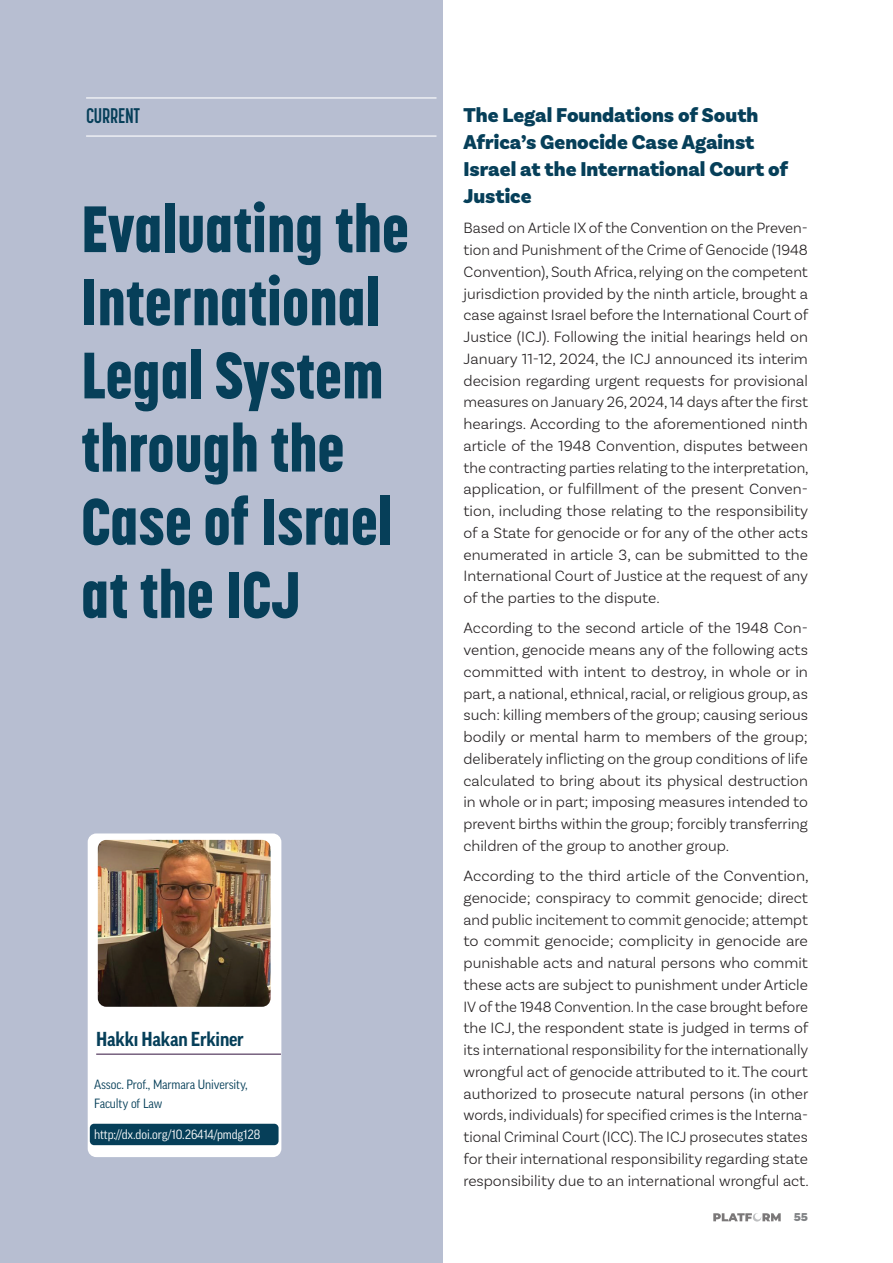
<style>
.page{position:relative;width:893px;height:1263px;background:#fff}
.page>*{position:absolute;margin:0;border:0;box-sizing:border-box;transform-origin:0 0}
.t1{font:800 64.65px/73.2px "Korolev Condensed";letter-spacing:-.01em;color:#063f59}
.t2{font:900 21px/27px "Basic Sans";color:#063f59}
.t3{font:700 21px "Korolev Compressed";letter-spacing:-.01em;color:#063f59}
.t4{font:700 19.5px "Good Pro Narr";letter-spacing:-.01em;color:#063f59}
.t5{font:300 15.75px/21.8px "Basic Sans";color:#231f20;text-align:justify}
.t6{font:12.9px/18.6px "Good Pro Narr";letter-spacing:-.01em;color:#063f59}
.t7{font:12.9px "Good Pro Narr";letter-spacing:-.01em;color:#fff}
.t8{font:900 12px "Basic Sans";color:#808285}
</style>
<div class="page">
<svg style="left:713px;top:1213px;width:68px;height:9px"></svg>
<div style="left:0;top:0;width:442px;height:1263px;background:#b7bed1"></div>
<div style="left:88px;top:833px;width:193px;height:324px;background:#fff;border-radius:9px"></div>
<hr style="left:96px;top:1054px;width:185px;height:1px;background:#33133f">
<div style="left:90px;top:1124px;width:189px;height:21px;background:#063f59;border-radius:4px"></div>
<img style="left:98px;top:840px;width:173px;height:167px">
<hr style="left:86px;top:135px;width:350px;height:2px;background:#fff">
<hr style="left:86px;top:97px;width:350px;height:2px;background:#fff">
<h2 class="t3" style="left:86px;top:104px;width:56px">CURRENT</h2>
<h1 class="t1" style="left:81px;top:192px;width:330px">Evaluating the<br>International<br>Legal System through the<br>Case of Israel at the ICJ</h1>
<p class="t4" style="left:96px;top:1028px;width:149px">Hakkı Hakan Erkiner</p>
<p class="t6" style="left:94px;top:1075px;width:155px">Assoc. Prof., Marmara University,<br>Faculty of Law</p>
<p class="t7" style="left:94px;top:1126px;width:168px">http://dx.doi.org/10.26414/pmdg128</p>
<h2 class="t2" style="left:463px;top:102px;width:326px">The Legal Foundations of South<br>Africa’s Genocide Case Against<br>Israel at the International Court of<br>Justice</h2>
<p class="t5" style="left:463px;top:217px;width:347px">Based on Article IX of the Convention on the Preven&shy;tion and Punishment of the Crime of Genocide (1948<br>Convention), South Africa, relying on the competent jurisdiction provided by the ninth article, brought a case against Israel before the International Court of Justice (ICJ). Following the initial hearings held on January 11-12, 2024, the ICJ announced its interim decision regarding urgent requests for provisional measures on January 26, 2024, 14 days after the first hearings. According to the aforementioned ninth article of the 1948 Convention, disputes between the contracting parties relating to the interpretation, application, or fulfillment of the present Conven&shy;tion, including those relating to the responsibility of a State for genocide or for any of the other acts enumerated in article 3, can be submitted to the International Court of Justice at the request of any of the parties to the dispute.</p>
<p class="t5" style="left:463px;top:617px;width:346px">According to the second article of the 1948 Con&shy;vention, genocide means any of the following acts committed with intent to destroy, in whole or in part, a national, ethnical, racial, or religious group, as such: killing members of the group; causing serious bodily or mental harm to members of the group; deliberately inflicting on the group conditions of life calculated to bring about its physical destruction in whole or in part; imposing measures intended to prevent births within the group; forcibly transferring children of the group to another group.</p>
<p class="t5" style="left:463px;top:865px;width:347px">According to the third article of the Convention, genocide; conspiracy to commit genocide; direct and public incitement to commit genocide; attempt to commit genocide; complicity in genocide are punishable acts and natural persons who commit these acts are subject to punishment under Article IV of the 1948 Convention. In the case brought before the ICJ, the respondent state is judged in terms of its international responsibility for the internationally wrongful act of genocide attributed to it. The court authorized to prosecute natural persons (in other words, individuals) for specified crimes is the Interna&shy;tional Criminal Court (ICC). The ICJ prosecutes states for their international responsibility regarding state responsibility due to an international wrongful act.</p>
<p class="t8" style="left:794px;top:1210px;width:16px">55</p>
</div>
